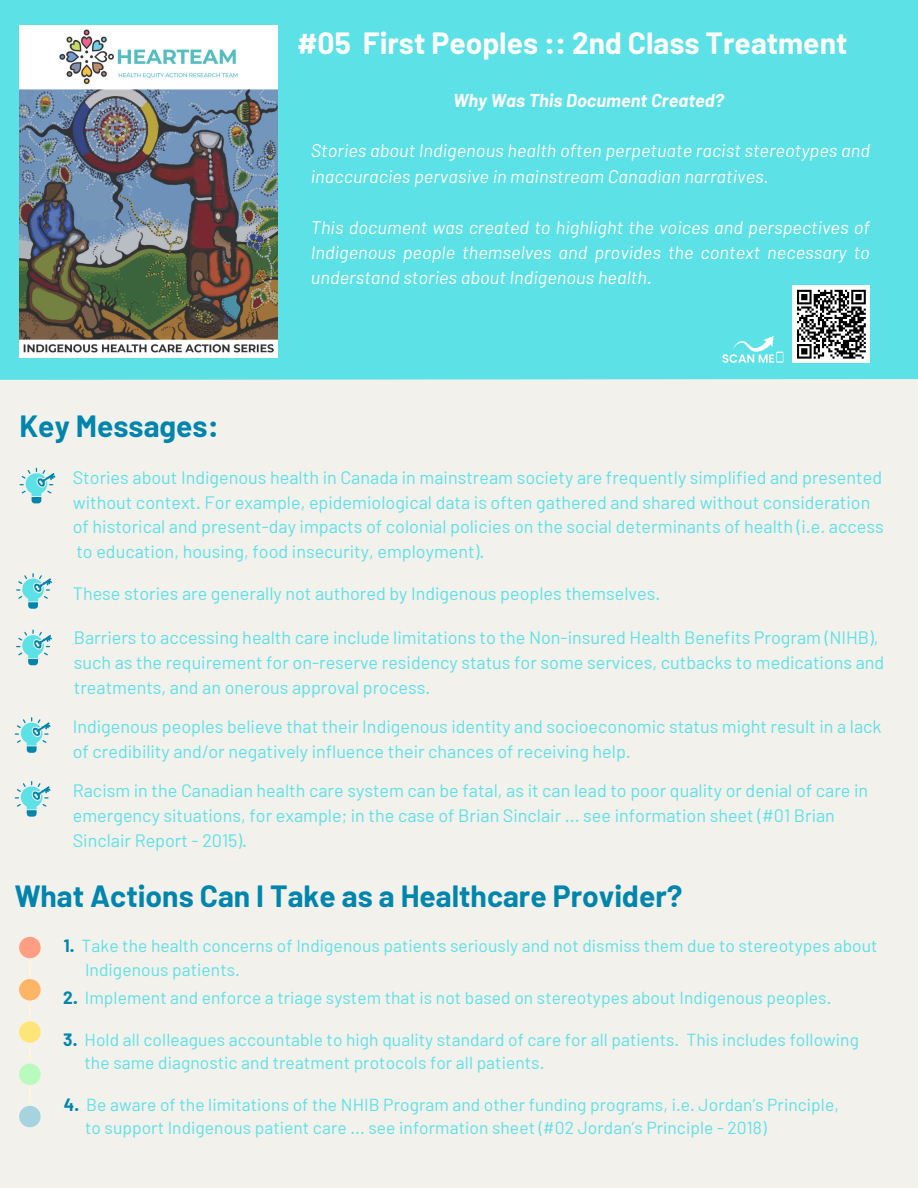
<style>
.page{position:relative;width:918px;height:1188px;background:#f2f1ec}
.page>*{position:absolute;margin:0;border:0;box-sizing:border-box;transform-origin:0 0}
.t1{font:700 30px "Barlow";color:#0085ad}
.t2{font:700 30px "Barlow";color:#fff}
.t3{font:italic 18.3px/25.3px "Barlow";letter-spacing:.005em;color:#fff}
.t4{font:italic 700 18.3px "Barlow";letter-spacing:.005em;color:#fff}
.t5{font:18px/24.8px "Barlow";color:#5ce1e6}
.t6{font:17.4px "Barlow";letter-spacing:.005em;color:#5ce1e6}
.s1{font-weight:700;color:#0085ad}
</style>
<div class="page">
<div style="left:0;top:0;width:918px;height:380px;background:#5ce1e6"></div>
<svg style="left:19px;top:936px;width:22px;height:192px"></svg>
<svg style="left:19px;top:468px;width:36px;height:35px"></svg>
<svg style="left:16px;top:573px;width:36px;height:36px"></svg>
<svg style="left:16px;top:630px;width:36px;height:35px"></svg>
<svg style="left:15px;top:717px;width:36px;height:36px"></svg>
<svg style="left:15px;top:781px;width:36px;height:36px"></svg>
<div style="left:793px;top:286px;width:77px;height:77px;background:#fff"></div>
<svg style="left:797px;top:289px;width:69px;height:70px"></svg>
<svg style="left:723px;top:336px;width:60px;height:27px;background:#82e7eb"></svg>
<img style="left:19px;top:25px;width:258px;height:332px">
<p class="t2" style="left:297px;top:24px;width:552px">#05 First Peoples :: 2nd Class Treatment</p>
<p class="t1" style="left:19px;top:407px;width:201px">Key Messages:</p>
<p class="t4" style="left:453px;top:88px;width:272px">Why Was This Document Created?</p>
<p class="t3" style="left:311px;top:137px;width:561px">Stories about Indigenous health often perpetuate racist stereotypes and inaccuracies pervasive in mainstream Canadian narratives.</p>
<h2 class="t3" style="left:311px;top:214px;width:561px;text-align:justify">This document was created to highlight the voices and perspectives of Indigenous people themselves and provides the context necessary to understand stories about Indigenous health.</h2>
<p class="t5" style="left:73px;top:464px;width:812px">Stories about Indigenous health in Canada in mainstream society are frequently simplified and presented without context. For example, epidemiological data is often gathered and shared without consideration of historical and present-day impacts of colonial policies on the social determinants of health (i.e. access</p>
<h1 class="t5" style="left:76px;top:539px;width:409px">to education, housing, food insecurity, employment).</h1>
<p class="t5" style="left:73px;top:580px;width:589px">These stories are generally not authored by Indigenous peoples themselves.</p>
<p class="t5" style="left:74px;top:625px;width:812px">Barriers to accessing health care include limitations to the Non-insured Health Benefits Program (NIHB), such as the requirement for on-reserve residency status for some services, cutbacks to medications and treatments, and an onerous approval process.</p>
<p class="t5" style="left:73px;top:714px;width:810px">Indigenous peoples believe that their Indigenous identity and socioeconomic status might result in a lack of credibility and/or negatively influence their chances of receiving help.</p>
<p class="t5" style="left:73px;top:778px;width:797px">Racism in the Canadian health care system can be fatal, as it can lead to poor quality or denial of care in emergency situations, for example; in the case of Brian Sinclair ... see information sheet (#01 Brian<br>Sinclair Report - 2015).</p>
<p class="t1" style="left:15px;top:877px;width:669px">What Actions Can I Take as a Healthcare Provider?</p>
<p class="t6" style="left:64px;top:935px;width:815px"><span class="s1">1.</span> Take the health concerns of Indigenous patients seriously and not dismiss them due to stereotypes about</p>
<p class="t6" style="left:85px;top:959px;width:156px">Indigenous patients.</p>
<p class="t6" style="left:63px;top:987px;width:770px"><span class="s1">2.</span> Implement and enforce a triage system that is not based on stereotypes about Indigenous peoples.</p>
<p class="t6" style="left:63px;top:1028px;width:797px"><span class="s1">3.</span> Hold all colleagues accountable to high quality standard of care for all patients. This includes following</p>
<p class="t6" style="left:85px;top:1052px;width:461px">the same diagnostic and treatment protocols for all patients.</p>
<p class="t6" style="left:64px;top:1093px;width:777px"><span class="s1">4.</span> Be aware of the limitations of the NHIB Program and other funding programs, i.e. Jordan’s Principle,</p>
<p class="t6" style="left:85px;top:1117px;width:683px">to support Indigenous patient care ... see information sheet (#02 Jordan’s Principle - 2018)</p>
</div>
